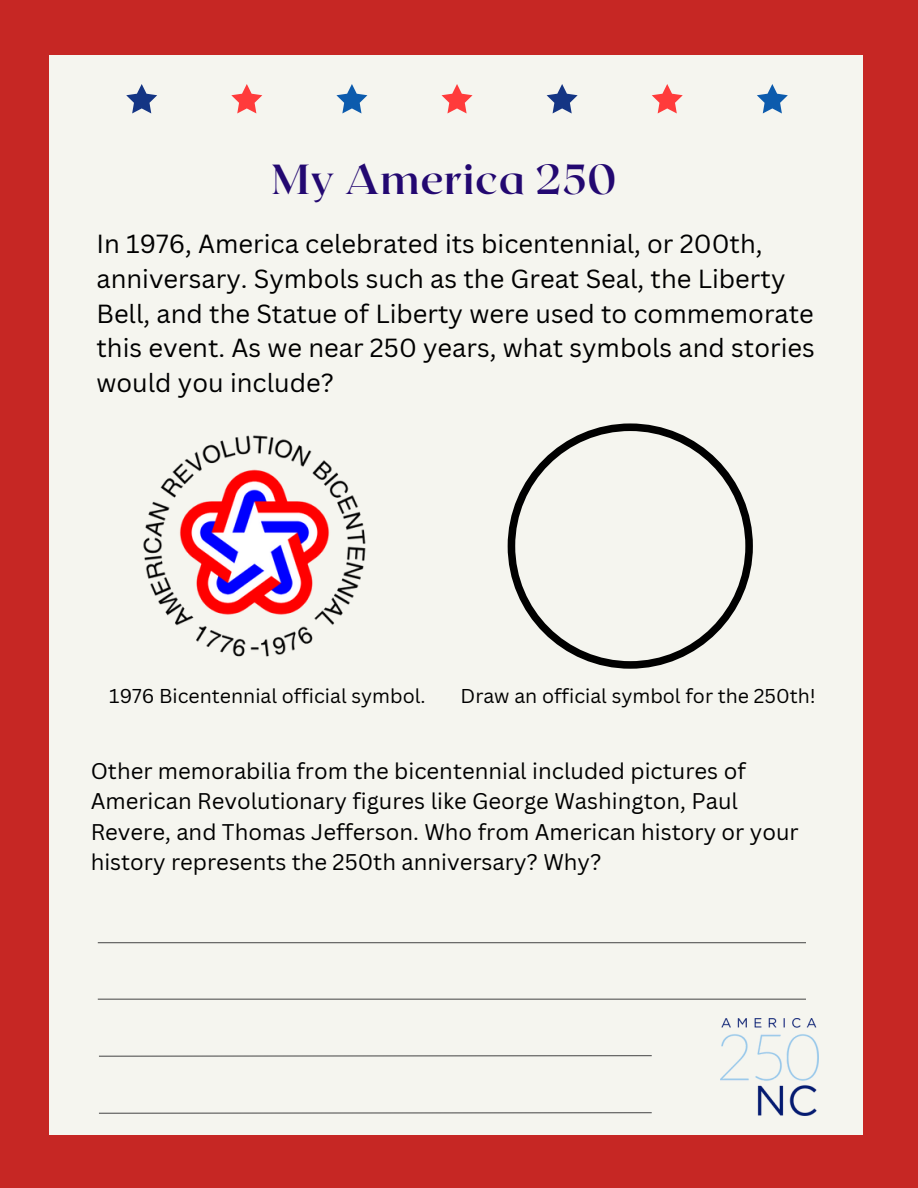
<style>
.page{position:relative;width:918px;height:1188px;background:#f5f5ef}
.page>*{position:absolute;margin:0;border:0;box-sizing:border-box;transform-origin:0 0}
.t1{font:700 42px "Roxborough CF";letter-spacing:.02em;color:#230871}
.t2{font:25.5px/34.8px "Canva Sans";color:#000}
.t3{font:22.05px/30.3px "Canva Sans";color:#000}
.t4{font:19.5px "Canva Sans";color:#000}
</style>
<div class="page">
<div style="left:0;top:0;width:49px;height:1188px;background:#c62724"></div>
<svg style="left:126px;top:84px;width:31px;height:29px"></svg>
<svg style="left:231px;top:84px;width:31px;height:29px"></svg>
<svg style="left:336px;top:84px;width:31px;height:29px"></svg>
<svg style="left:757px;top:84px;width:31px;height:29px"></svg>
<svg style="left:442px;top:84px;width:31px;height:29px"></svg>
<svg style="left:547px;top:84px;width:31px;height:29px"></svg>
<svg style="left:652px;top:84px;width:31px;height:29px"></svg>
<img style="left:720px;top:1019px;width:98px;height:97px">
<img style="left:143px;top:435px;width:223px;height:222px">
<svg style="left:508px;top:423px;width:245px;height:246px"></svg>
<hr style="left:98px;top:942px;width:708px;height:1px;background:#575757">
<svg style="left:99px;top:1112px;width:553px;height:2px"></svg>
<hr style="left:98px;top:999px;width:708px;height:1px;background:#575757">
<svg style="left:99px;top:1055px;width:553px;height:2px"></svg>
<div style="left:0;top:0;width:918px;height:55px;background:#c62724"></div>
<div style="left:0;top:1135px;width:918px;height:53px;background:#c62724"></div>
<div style="left:863px;top:47px;width:55px;height:1141px;background:#c62724"></div>
<p class="t1" style="left:272px;top:152px;width:346px">My America 250</p>
<p class="t2" style="left:96px;top:225px;width:720px">In 1976, America celebrated its bicentennial, or 200th, anniversary. Symbols such as the Great Seal, the Liberty Bell, and the Statue of Liberty were used to commemorate this event. As we near 250 years, what symbols and stories would you include?</p>
<p class="t4" style="left:109px;top:682px;width:318px">1976 Bicentennial official symbol.</p>
<p class="t4" style="left:461px;top:683px;width:357px">Draw an official symbol for the 250th!</p>
<p class="t3" style="left:91px;top:755px;width:710px">Other memorabilia from the bicentennial included pictures of American Revolutionary figures like George Washington, Paul Revere, and Thomas Jefferson. Who from American history or your history represents the 250th anniversary? Why?</p>
</div>
